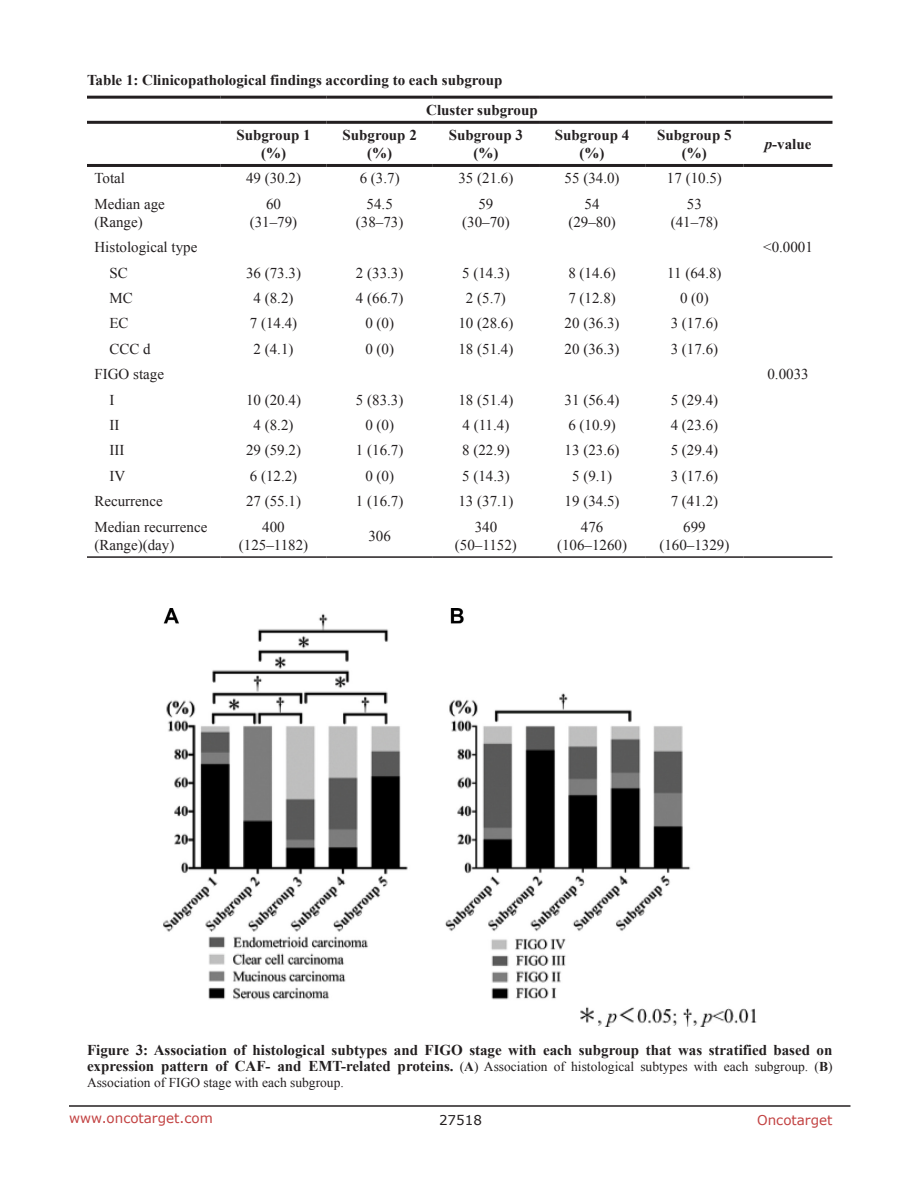
<style>
.page{position:relative;width:918px;height:1188px;background:#fff}
.page>*{position:absolute;margin:0;border:0;box-sizing:border-box;transform-origin:0 0}
.Tabletext{font:15px "Times New Roman";color:#231f20}
.Figuretrx{font:700 15px "Times New Roman";color:#231f20}
.Tabletext-2{font:700 15px/18px "Times New Roman";color:#231f20;text-align:center}
.TableHeading{font:700 15px "Times New Roman";color:#231f20}
.Figuretrx-2{font:13.5px/16.2px "Times New Roman";color:#231f20}
.t1{font:13.5px "Verdana";color:#c24141}
.t2{font:13.5px "Verdana";color:#231f20}
.s1{font-style:italic}
.s2{font-weight:700;font-size:15px}
.s3{font-weight:700}
</style>
<div class="page">
<hr style="left:69px;top:1105px;width:781px;height:2px;background:#231f20">
<hr style="left:87px;top:96px;width:133px;height:3px;background:#231f20">
<hr style="left:220px;top:96px;width:107px;height:3px;background:#231f20">
<hr style="left:327px;top:96px;width:106px;height:3px;background:#231f20">
<hr style="left:433px;top:96px;width:106px;height:3px;background:#231f20">
<hr style="left:539px;top:96px;width:106px;height:3px;background:#231f20">
<hr style="left:645px;top:96px;width:99px;height:3px;background:#231f20">
<hr style="left:744px;top:96px;width:88px;height:3px;background:#231f20">
<hr style="left:87px;top:121px;width:133px;height:3px;background:#231f20">
<hr style="left:220px;top:121px;width:107px;height:3px;background:#231f20">
<hr style="left:327px;top:121px;width:106px;height:3px;background:#231f20">
<hr style="left:433px;top:121px;width:106px;height:3px;background:#231f20">
<hr style="left:539px;top:121px;width:106px;height:3px;background:#231f20">
<hr style="left:645px;top:121px;width:99px;height:3px;background:#231f20">
<hr style="left:744px;top:121px;width:88px;height:3px;background:#231f20">
<hr style="left:87px;top:164px;width:133px;height:3px;background:#231f20">
<hr style="left:220px;top:164px;width:107px;height:3px;background:#231f20">
<hr style="left:327px;top:164px;width:106px;height:3px;background:#231f20">
<hr style="left:433px;top:164px;width:106px;height:3px;background:#231f20">
<hr style="left:539px;top:164px;width:106px;height:3px;background:#231f20">
<hr style="left:645px;top:164px;width:99px;height:3px;background:#231f20">
<hr style="left:744px;top:164px;width:88px;height:3px;background:#231f20">
<hr style="left:87px;top:556px;width:133px;height:2px;background:#231f20">
<hr style="left:220px;top:556px;width:107px;height:2px;background:#231f20">
<hr style="left:327px;top:556px;width:106px;height:2px;background:#231f20">
<hr style="left:433px;top:556px;width:106px;height:2px;background:#231f20">
<hr style="left:539px;top:556px;width:106px;height:2px;background:#231f20">
<hr style="left:645px;top:556px;width:99px;height:2px;background:#231f20">
<hr style="left:744px;top:556px;width:88px;height:2px;background:#231f20">
<img style="left:163px;top:609px;width:594px;height:418px">
<p class="TableHeading" style="left:87px;top:70px;width:417px">Table 1: Clinicopathological findings according to each subgroup</p>
<p class="Tabletext-2" style="left:426px;top:100px;width:113px">Cluster subgroup</p>
<p class="Tabletext-2" style="left:236px;top:126px;width:76px">Subgroup 1 (%)</p>
<p class="Tabletext-2" style="left:343px;top:126px;width:76px">Subgroup 2 (%)</p>
<p class="Tabletext-2" style="left:449px;top:126px;width:76px">Subgroup 3 (%)</p>
<p class="Tabletext-2" style="left:555px;top:126px;width:76px">Subgroup 4 (%)</p>
<p class="Tabletext-2" style="left:657px;top:126px;width:76px">Subgroup 5 (%)</p>
<p class="Tabletext-2" style="left:765px;top:135px;width:48px"><span class="s1">p</span>-value</p>
<p class="Tabletext" style="left:94px;top:168px;width:32px">Total</p>
<p class="Tabletext" style="left:246px;top:168px;width:56px">49 (30.2)</p>
<p class="Tabletext" style="left:360px;top:168px;width:41px">6 (3.7)</p>
<p class="Tabletext" style="left:458px;top:168px;width:56px">35 (21.6)</p>
<p class="Tabletext" style="left:565px;top:168px;width:56px">55 (34.0)</p>
<p class="Tabletext" style="left:667px;top:168px;width:56px">17 (10.5)</p>
<p class="Tabletext" style="left:94px;top:194px;width:72px">Median age</p>
<p class="Tabletext" style="left:94px;top:212px;width:50px">(Range)</p>
<p class="Tabletext" style="left:266px;top:194px;width:16px">60</p>
<p class="Tabletext" style="left:250px;top:212px;width:49px">(31–79)</p>
<p class="Tabletext" style="left:367px;top:194px;width:28px">54.5</p>
<p class="Tabletext" style="left:356px;top:212px;width:49px">(38–73)</p>
<p class="Tabletext" style="left:478px;top:194px;width:16px">59</p>
<p class="Tabletext" style="left:462px;top:212px;width:49px">(30–70)</p>
<p class="Tabletext" style="left:585px;top:194px;width:16px">54</p>
<p class="Tabletext" style="left:568px;top:212px;width:49px">(29–80)</p>
<p class="Tabletext" style="left:687px;top:194px;width:16px">53</p>
<p class="Tabletext" style="left:671px;top:212px;width:49px">(41–78)</p>
<p class="Tabletext" style="left:94px;top:237px;width:104px">Histological type</p>
<p class="Tabletext" style="left:763px;top:237px;width:51px">&lt;0.0001</p>
<p class="Tabletext" style="left:110px;top:262px;width:20px">SC</p>
<p class="Tabletext" style="left:246px;top:262px;width:56px">36 (73.3)</p>
<p class="Tabletext" style="left:356px;top:262px;width:49px">2 (33.3)</p>
<p class="Tabletext" style="left:462px;top:262px;width:49px">5 (14.3)</p>
<p class="Tabletext" style="left:568px;top:262px;width:49px">8 (14.6)</p>
<p class="Tabletext" style="left:667px;top:262px;width:56px">11 (64.8)</p>
<p class="Tabletext" style="left:110px;top:288px;width:25px">MC</p>
<p class="Tabletext" style="left:254px;top:288px;width:41px">4 (8.2)</p>
<p class="Tabletext" style="left:356px;top:288px;width:49px">4 (66.7)</p>
<p class="Tabletext" style="left:466px;top:288px;width:41px">2 (5.7)</p>
<p class="Tabletext" style="left:568px;top:288px;width:49px">7 (12.8)</p>
<p class="Tabletext" style="left:680px;top:288px;width:30px">0 (0)</p>
<p class="Tabletext" style="left:110px;top:313px;width:21px">EC</p>
<p class="Tabletext" style="left:250px;top:313px;width:49px">7 (14.4)</p>
<p class="Tabletext" style="left:365px;top:313px;width:30px">0 (0)</p>
<p class="Tabletext" style="left:458px;top:313px;width:56px">10 (28.6)</p>
<p class="Tabletext" style="left:565px;top:313px;width:56px">20 (36.3)</p>
<p class="Tabletext" style="left:671px;top:313px;width:49px">3 (17.6)</p>
<p class="Tabletext" style="left:110px;top:339px;width:43px">CCC d</p>
<p class="Tabletext" style="left:254px;top:339px;width:41px">2 (4.1)</p>
<p class="Tabletext" style="left:365px;top:339px;width:30px">0 (0)</p>
<p class="Tabletext" style="left:458px;top:339px;width:56px">18 (51.4)</p>
<p class="Tabletext" style="left:565px;top:339px;width:56px">20 (36.3)</p>
<p class="Tabletext" style="left:671px;top:339px;width:49px">3 (17.6)</p>
<p class="Tabletext" style="left:94px;top:364px;width:71px">FIGO stage</p>
<p class="Tabletext" style="left:767px;top:364px;width:43px">0.0033</p>
<p class="Tabletext" style="left:110px;top:389px;width:6px">I</p>
<p class="Tabletext" style="left:246px;top:389px;width:56px">10 (20.4)</p>
<p class="Tabletext" style="left:356px;top:389px;width:49px">5 (83.3)</p>
<p class="Tabletext" style="left:458px;top:389px;width:56px">18 (51.4)</p>
<p class="Tabletext" style="left:565px;top:389px;width:56px">31 (56.4)</p>
<p class="Tabletext" style="left:671px;top:389px;width:49px">5 (29.4)</p>
<p class="Tabletext" style="left:110px;top:415px;width:11px">II</p>
<p class="Tabletext" style="left:254px;top:415px;width:41px">4 (8.2)</p>
<p class="Tabletext" style="left:365px;top:415px;width:30px">0 (0)</p>
<p class="Tabletext" style="left:462px;top:415px;width:48px">4 (11.4)</p>
<p class="Tabletext" style="left:568px;top:415px;width:49px">6 (10.9)</p>
<p class="Tabletext" style="left:671px;top:415px;width:49px">4 (23.6)</p>
<p class="Tabletext" style="left:110px;top:440px;width:16px">III</p>
<p class="Tabletext" style="left:246px;top:440px;width:56px">29 (59.2)</p>
<p class="Tabletext" style="left:356px;top:440px;width:49px">1 (16.7)</p>
<p class="Tabletext" style="left:462px;top:440px;width:49px">8 (22.9)</p>
<p class="Tabletext" style="left:565px;top:440px;width:56px">13 (23.6)</p>
<p class="Tabletext" style="left:671px;top:440px;width:49px">5 (29.4)</p>
<p class="Tabletext" style="left:110px;top:466px;width:17px">IV</p>
<p class="Tabletext" style="left:250px;top:466px;width:49px">6 (12.2)</p>
<p class="Tabletext" style="left:365px;top:466px;width:30px">0 (0)</p>
<p class="Tabletext" style="left:462px;top:466px;width:49px">5 (14.3)</p>
<p class="Tabletext" style="left:572px;top:466px;width:41px">5 (9.1)</p>
<p class="Tabletext" style="left:671px;top:466px;width:49px">3 (17.6)</p>
<p class="Tabletext" style="left:94px;top:491px;width:70px">Recurrence</p>
<p class="Tabletext" style="left:246px;top:491px;width:56px">27 (55.1)</p>
<p class="Tabletext" style="left:356px;top:491px;width:49px">1 (16.7)</p>
<p class="Tabletext" style="left:458px;top:491px;width:56px">13 (37.1)</p>
<p class="Tabletext" style="left:565px;top:491px;width:56px">19 (34.5)</p>
<p class="Tabletext" style="left:671px;top:491px;width:49px">7 (41.2)</p>
<p class="Tabletext" style="left:94px;top:516px;width:114px">Median recurrence</p>
<p class="Tabletext" style="left:94px;top:534px;width:81px">(Range)(day)</p>
<p class="Tabletext" style="left:262px;top:516px;width:24px">400</p>
<p class="Tabletext" style="left:239px;top:534px;width:71px">(125–1182)</p>
<p class="Tabletext" style="left:475px;top:516px;width:24px">340</p>
<p class="Tabletext" style="left:455px;top:534px;width:63px">(50–1152)</p>
<p class="Tabletext" style="left:581px;top:516px;width:24px">476</p>
<p class="Tabletext" style="left:557px;top:534px;width:71px">(106–1260)</p>
<p class="Tabletext" style="left:683px;top:516px;width:24px">699</p>
<p class="Tabletext" style="left:659px;top:534px;width:71px">(160–1329)</p>
<p class="Tabletext" style="left:368px;top:525px;width:24px">306</p>
<p class="Figuretrx" style="left:87px;top:1039px;width:747px">Figure 3: Association of histological subtypes and FIGO stage with each subgroup that was stratified based on</p>
<p class="Figuretrx-2" style="left:87px;top:1058px;width:747px"><span class="s2">expression pattern of CAF- and EMT-related proteins.</span> (<span class="s3">A</span>) Association of histological subtypes with each subgroup. (<span class="s3">B</span>)<br>Association of FIGO stage with each subgroup.</p>
<p class="t1" style="left:69px;top:1109px;width:145px">www.oncotarget.com</p>
<p class="t2" style="left:439px;top:1111px;width:44px">27518</p>
<p class="t1" style="left:757px;top:1111px;width:77px">Oncotarget</p>
</div>
